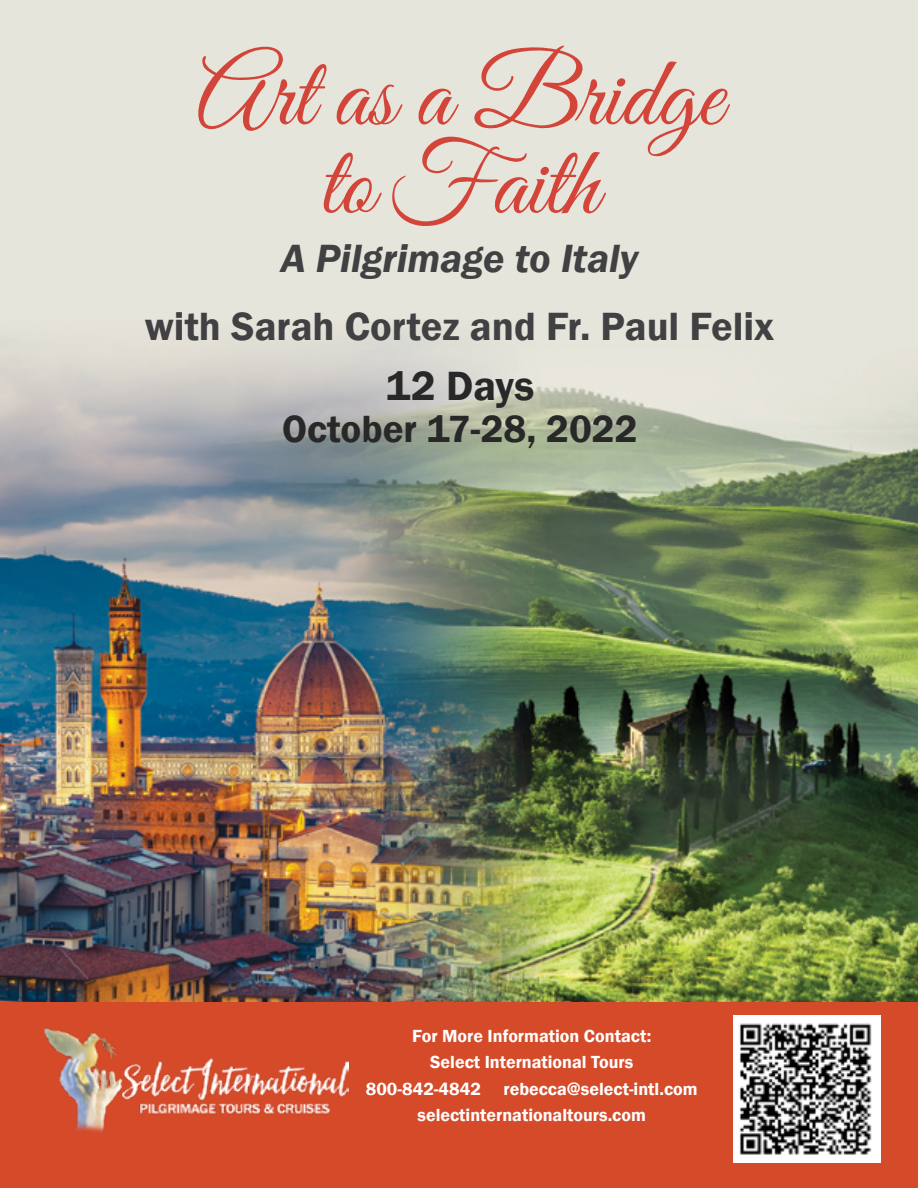
<style>
.page{position:relative;width:918px;height:1188px;background:#fff}
.page>*{position:absolute;margin:0;border:0;box-sizing:border-box;transform-origin:0 0}
.t1{font:100.5px/88.5px "Great Vibes";color:#d34439;text-align:center}
.t2{font:600 42px "Franklin Gothic";color:#292829}
.t3{font:600 40.5px "Franklin Gothic";color:#414042}
.t4{font:italic 600 40.5px "Franklin Gothic";color:#414042}
.t5{font:600 39px "Franklin Gothic";color:#292829}
.t6{font:600 18px/26.2px "Franklin Gothic";color:#fff}
</style>
<div class="page">
<img style="left:0;top:0;width:918px;height:1002px">
<div style="left:0;top:1002px;width:918px;height:186px;background:#d54b2a"></div>
<img style="left:43px;top:1027px;width:305px;height:105px">
<img style="left:733px;top:1015px;width:148px;height:147px">
<h1 class="t1" style="left:196px;top:58px;width:528px">Art as a Bridge to Faith</h1>
<h3 class="t4" style="left:281px;top:233px;width:359px">A Pilgrimage to Italy</h3>
<h3 class="t3" style="left:145px;top:302px;width:631px">with Sarah Cortez and Fr. Paul Felix</h3>
<h2 class="t2" style="left:386px;top:360px;width:150px">12 Days</h2>
<h3 class="t5" style="left:282px;top:405px;width:357px">October 17-28, 2022</h3>
<p class="t6" style="left:412px;top:1023px;width:241px">For More Information Contact:</p>
<p class="t6" style="left:430px;top:1049px;width:205px">Select International Tours</p>
<p class="t6" style="left:366px;top:1076px;width:117px">800-842-4842</p>
<p class="t6" style="left:418px;top:1076px;width:282px;text-indent:86px">rebecca@select-intl.com selectinternationaltours.com</p>
</div>
